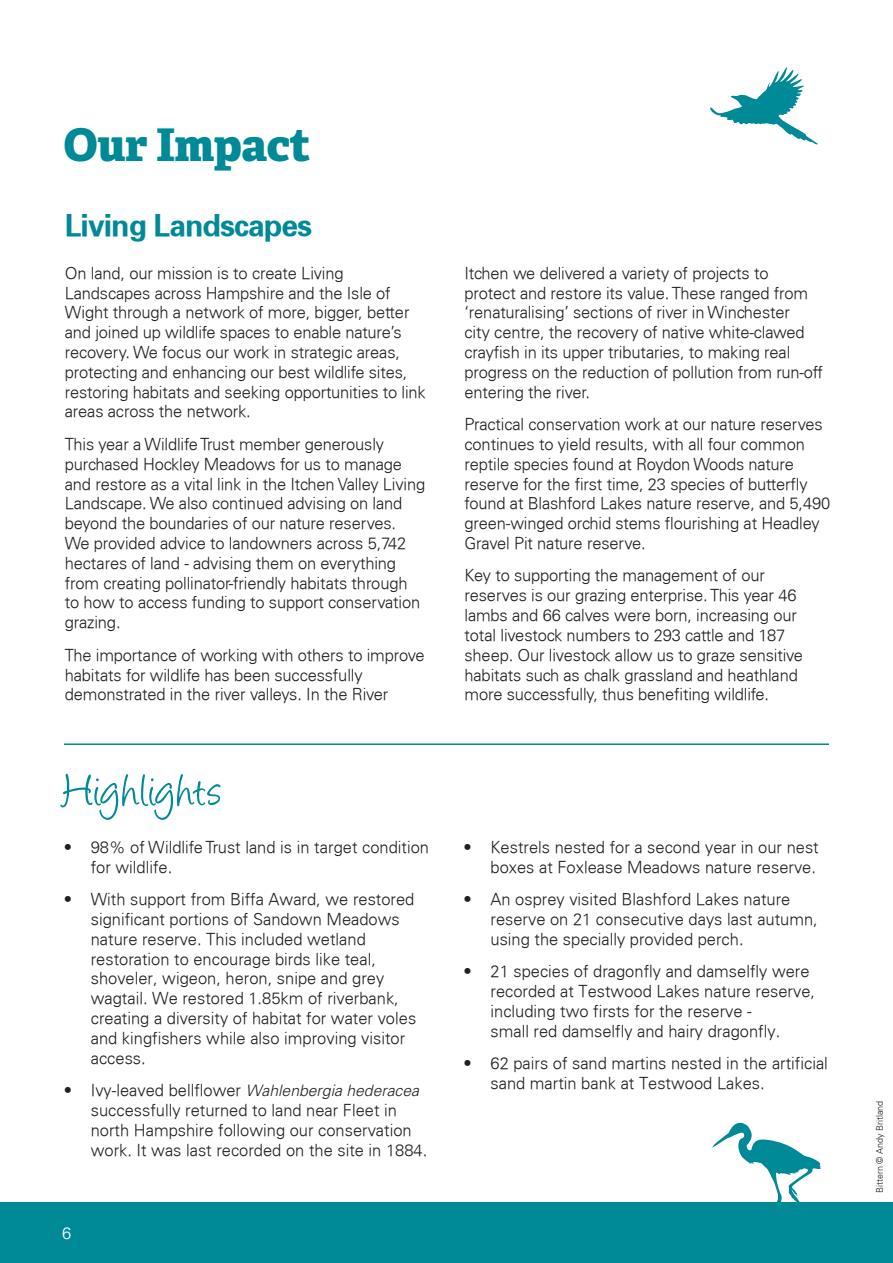
<style>
.page{position:relative;width:893px;height:1263px;background:#fff}
.page>*{position:absolute;margin:0;border:0;box-sizing:border-box;transform-origin:0 0}
.Sub_head_14pt{font:51.75px "Angelina";color:#008996}
.t1{font:800 45px "Adelle";color:#008996}
.Sub_head_14pt-2{font:700 30px "Univers";letter-spacing:-.03em;color:#008996}
.Body_text{font:300 16.5px/19.8px "Univers";letter-spacing:-.01em;color:#231f20}
.t2{font:300 16.5px "Univers";color:#fff}
.t3{font:300 9px "Univers";color:#231f20}
.s1{font-family:"Univers LT Std";font-style:italic;font-size:15.75px}
</style>
<div class="page">
<div style="left:0;top:1203px;width:893px;height:60px;background:#008996"></div>
<svg style="left:710px;top:67px;width:108px;height:78px"></svg>
<hr style="left:64px;top:743px;width:765px;height:2px;background:#008996">
<svg style="left:712px;top:1122px;width:110px;height:81px"></svg>
<p class="t1" style="left:64px;top:111px;width:248px">Our Impact</p>
<p class="Sub_head_14pt-2" style="left:65px;top:208px;width:249px">Living Landscapes</p>
<p class="Body_text" style="left:65px;top:263px;width:363px">On land, our mission is to create Living Landscapes across Hampshire and the Isle of Wight through a network of more, bigger, better and joined up wildlife spaces to enable nature’s recovery. We focus our work in strategic areas, protecting and enhancing our best wildlife sites, restoring habitats and seeking opportunities to link areas across the network.</p>
<p class="Body_text" style="left:65px;top:434px;width:362px">This year a Wildlife Trust member generously purchased Hockley Meadows for us to manage and restore as a vital link in the Itchen Valley Living Landscape. We also continued advising on land beyond the boundaries of our nature reserves.<br>We provided advice to landowners across 5,742 hectares of land - advising them on everything from creating pollinator-friendly habitats through to how to access funding to support conservation grazing.</p>
<p class="Body_text" style="left:65px;top:645px;width:361px">The importance of working with others to improve habitats for wildlife has been successfully demonstrated in the river valleys. In the River</p>
<p class="Sub_head_14pt" style="left:63px;top:769px;width:160px">Highlights</p>
<p class="Body_text" style="left:91px;top:837px;width:340px;text-indent:-27px">• 98% of Wildlife Trust land is in target condition for wildlife.</p>
<p class="Body_text" style="left:91px;top:889px;width:327px;text-indent:-27px">• With support from Biffa Award, we restored significant portions of Sandown Meadows nature reserve. This included wetland restoration to encourage birds like teal, shoveler, wigeon, heron, snipe and grey wagtail. We restored 1.85km of riverbank, creating a diversity of habitat for water voles and kingfishers while also improving visitor access.</p>
<p class="Body_text" style="left:91px;top:1080px;width:338px;text-indent:-27px">• Ivy-leaved bellflower <span class="s1">Wahlenbergia hederacea </span>successfully returned to land near Fleet in north Hampshire following our conservation work. It was last recorded on the site in 1884.</p>
<p class="t2" style="left:62px;top:1224px;width:11px">6</p>
<p class="Body_text" style="left:465px;top:263px;width:360px">Itchen we delivered a variety of projects to protect and restore its value. These ranged from ‘renaturalising’ sections of river in Winchester<br>city centre, the recovery of native white-clawed crayfish in its upper tributaries, to making real progress on the reduction of pollution from run-off entering the river.</p>
<p class="Body_text" style="left:465px;top:414px;width:367px">Practical conservation work at our nature reserves continues to yield results, with all four common reptile species found at Roydon Woods nature reserve for the first time, 23 species of butterfly found at Blashford Lakes nature reserve, and 5,490 green-winged orchid stems flourishing at Headley Gravel Pit nature reserve.</p>
<p class="Body_text" style="left:465px;top:566px;width:340px">Key to supporting the management of our reserves is our grazing enterprise. This year 46 lambs and 66 calves were born, increasing our total livestock numbers to 293 cattle and 187 sheep. Our livestock allow us to graze sensitive habitats such as chalk grassland and heathland more successfully, thus benefiting wildlife.</p>
<p class="Body_text" style="left:463px;top:837px;width:357px;text-align:right">• Kestrels nested for a second year in our nest boxes at Foxlease Meadows nature reserve.</p>
<p class="Body_text" style="left:490px;top:889px;width:329px;text-indent:-27px">• An osprey visited Blashford Lakes nature reserve on 21 consecutive days last autumn, using the specially provided perch.</p>
<p class="Body_text" style="left:490px;top:961px;width:326px;text-indent:-27px">• 21 species of dragonfly and damselfly were recorded at Testwood Lakes nature reserve, including two firsts for the reserve -<br>small red damselfly and hairy dragonfly.</p>
<p class="Body_text" style="left:490px;top:1053px;width:339px;text-indent:-27px">• 62 pairs of sand martins nested in the artificial sand martin bank at Testwood Lakes.</p>
<p class="t3" style="left:874px;top:1193px;width:94px;rotate:-90deg">Bittern © Andy Britland</p>
</div>
